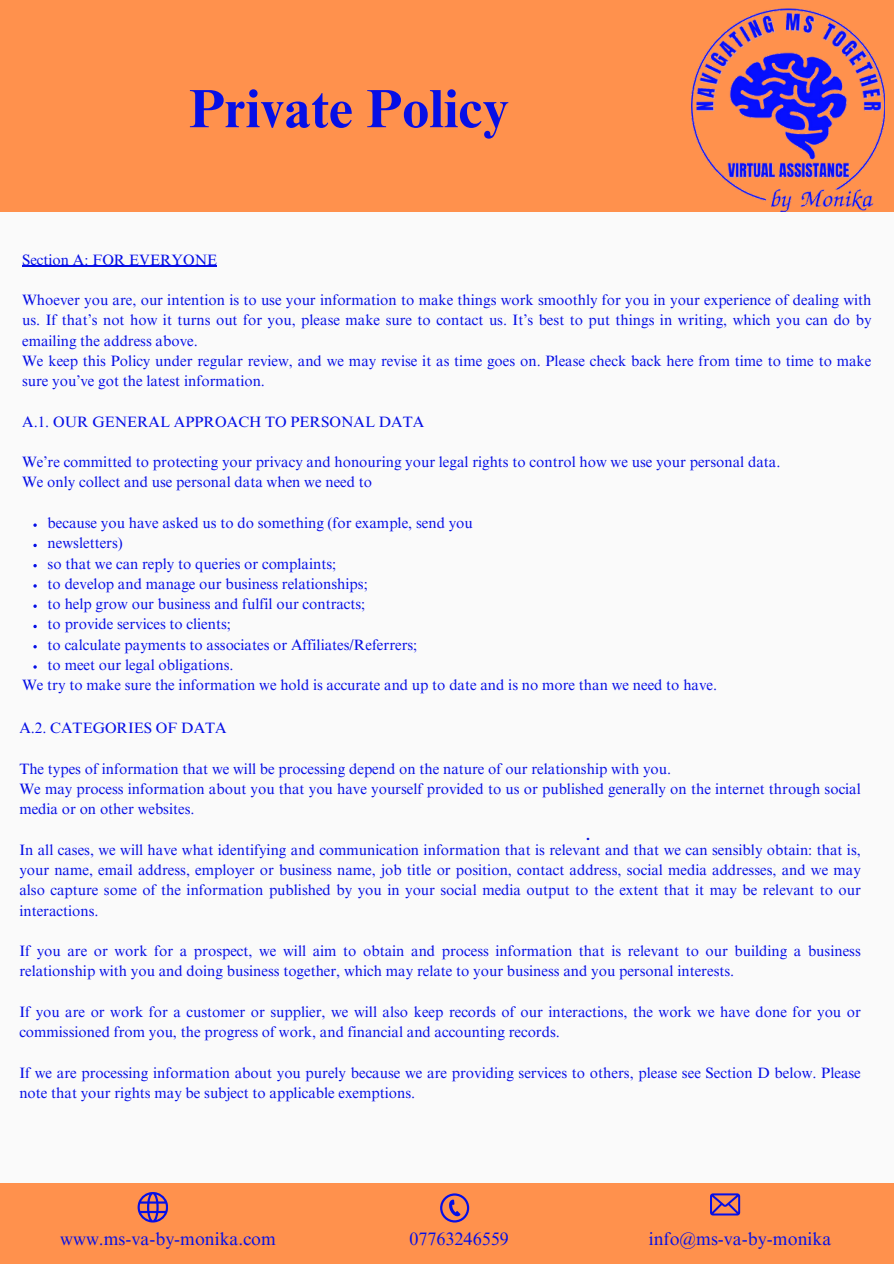
<style>
.page{position:relative;width:894px;height:1264px;background:#fff}
.page>*{position:absolute;margin:0;border:0;box-sizing:border-box;transform-origin:0 0}
.t1{font:700 54px "Times NRMT Pro";color:#060fe6}
.t2{font:18px "Times NRMT Pro";color:#060fe6}
.t3{font:18px "Garet";color:#060fe6}
.t4{font:15px/20.2px "Times NRMT Pro";color:#060fe6}
</style>
<div class="page">
<div style="left:0;top:0;width:893px;height:1263px;background:#fafafa"></div>
<div style="left:0;top:1183px;width:893px;height:80px;background:#ff914d"></div>
<div style="left:0;top:0;width:893px;height:212px;background:#ff914d"></div>
<img style="left:691px;top:8px;width:193px;height:204px">
<svg style="left:440px;top:1193px;width:29px;height:29px"></svg>
<svg style="left:137px;top:1192px;width:31px;height:30px"></svg>
<svg style="left:710px;top:1193px;width:30px;height:22px"></svg>
<hr style="left:22px;top:266px;width:195px;height:1px;background:#060fe6">
<svg style="left:33px;top:523px;width:4px;height:4px"></svg>
<svg style="left:33px;top:543px;width:4px;height:4px"></svg>
<svg style="left:33px;top:564px;width:4px;height:3px"></svg>
<svg style="left:33px;top:584px;width:4px;height:3px"></svg>
<svg style="left:33px;top:604px;width:4px;height:4px"></svg>
<svg style="left:33px;top:624px;width:4px;height:4px"></svg>
<svg style="left:33px;top:645px;width:4px;height:3px"></svg>
<svg style="left:33px;top:665px;width:4px;height:3px"></svg>
<p class="t1" style="left:189px;top:88px;width:322px">Private Policy</p>
<p class="t4" style="left:22px;top:251px;width:196px">Section A: FOR EVERYONE</p>
<p class="t4" style="left:22px;top:292px;width:850px;text-align:justify">Whoever you are, our intention is to use your information to make things work smoothly for you in your experience of dealing with us. If that’s not how it turns out for you, please make sure to contact us. It’s best to put things in writing, which you can do by emailing the address above.</p>
<p class="t4" style="left:22px;top:352px;width:850px">We keep this Policy under regular review, and we may revise it as time goes on. Please check back here from time to time to make sure you’ve got the latest information.</p>
<p class="t4" style="left:22px;top:413px;width:403px">A.1. OUR GENERAL APPROACH TO PERSONAL DATA</p>
<p class="t4" style="left:22px;top:454px;width:759px">We’re committed to protecting your privacy and honouring your legal rights to control how we use your personal data.</p>
<p class="t4" style="left:22px;top:474px;width:351px">We only collect and use personal data when we need to</p>
<p class="t4" style="left:48px;top:514px;width:426px">because you have asked us to do something (for example, send you</p>
<p class="t4" style="left:48px;top:535px;width:77px">newsletters)</p>
<p class="t4" style="left:48px;top:555px;width:290px">so that we can reply to queries or complaints;</p>
<p class="t4" style="left:48px;top:575px;width:321px">to develop and manage our business relationships;</p>
<p class="t4" style="left:48px;top:595px;width:319px">to help grow our business and fulfil our contracts;</p>
<h3 class="t4" style="left:48px;top:616px;width:185px">to provide services to clients;</h3>
<p class="t4" style="left:48px;top:636px;width:371px">to calculate payments to associates or Affiliates/Referrers;</p>
<p class="t4" style="left:48px;top:656px;width:187px">to meet our legal obligations.</p>
<p class="t4" style="left:22px;top:676px;width:696px">We try to make sure the information we hold is accurate and up to date and is no more than we need to have.</p>
<p class="t4" style="left:19px;top:720px;width:209px">A.2. CATEGORIES OF DATA</p>
<p class="t4" style="left:19px;top:760px;width:653px">The types of information that we will be processing depend on the nature of our relationship with you.</p>
<p class="t4" style="left:19px;top:780px;width:842px">We may process information about you that you have yourself provided to us or published generally on the internet through social media or on other websites.</p>
<p class="t4" style="left:19px;top:841px;width:842px;text-align:justify">In all cases, we will have what identifying and communication information that is relevant and that we can sensibly obtain: that is, your name, email address, employer or business name, job title or position, contact address, social media addresses, and we may also capture some of the information published by you in your social media output to the extent that it may be relevant to our interactions.</p>
<p class="t4" style="left:19px;top:942px;width:842px">If you are or work for a prospect, we will aim to obtain and process information that is relevant to our building a business relationship with you and doing business together, which may relate to your business and you personal interests.</p>
<p class="t4" style="left:19px;top:1003px;width:842px">If you are or work for a customer or supplier, we will also keep records of our interactions, the work we have done for you or commissioned from you, the progress of work, and financial and accounting records.</p>
<h2 class="t4" style="left:19px;top:1064px;width:842px">If we are processing information about you purely because we are providing services to others, please see Section D below. Please note that your rights may be subject to applicable exemptions.</h2>
<h3 class="t3" style="left:585px;top:820px;width:6px">.</h3>
<p class="t2" style="left:60px;top:1231px;width:217px">www.ms-va-by-monika.com</p>
<p class="t2" style="left:409px;top:1231px;width:101px">07763246559</p>
<p class="t2" style="left:648px;top:1231px;width:184px">info@ms-va-by-monika</p>
</div>
